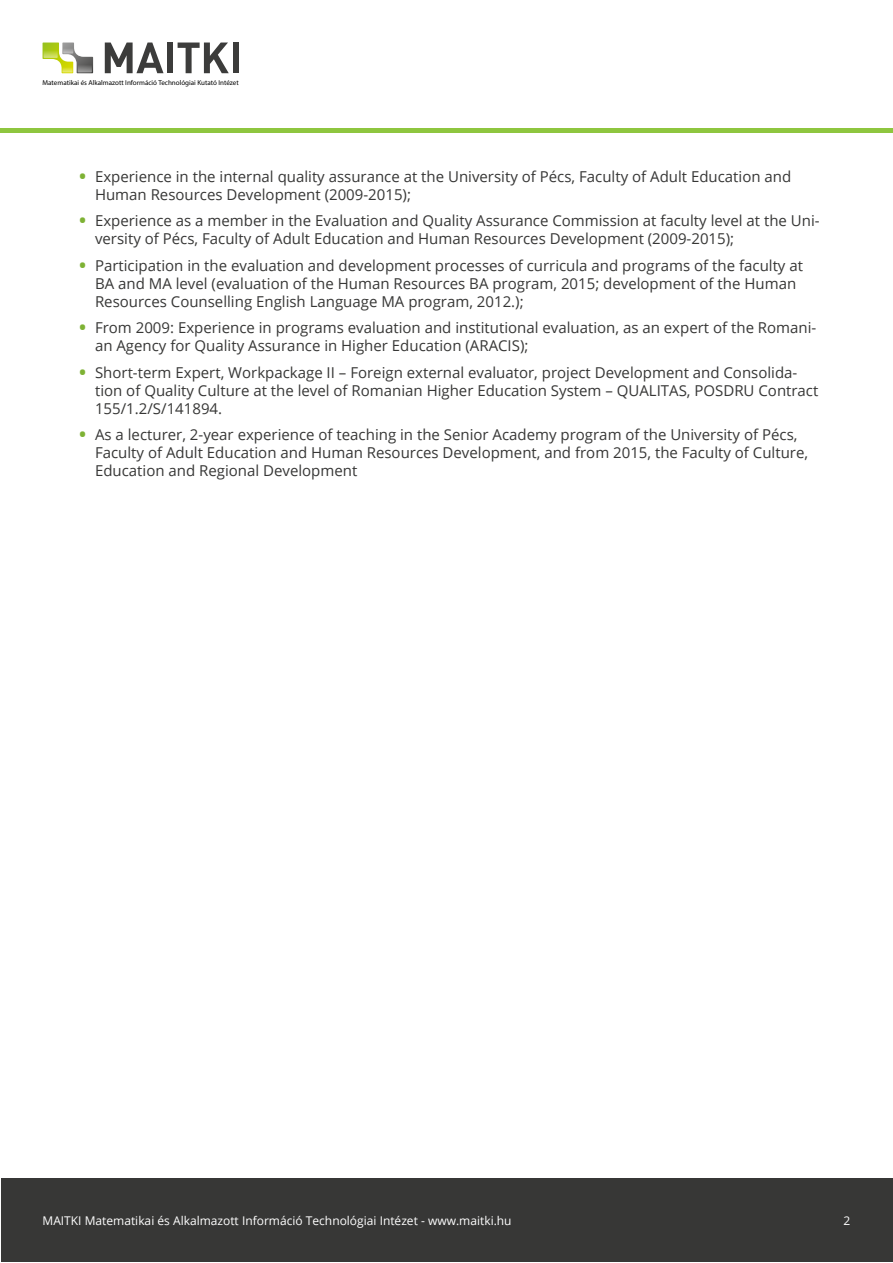
<style>
.page{position:relative;width:893px;height:1263px;background:#fff}
.page>*{position:absolute;margin:0;border:0;box-sizing:border-box;transform-origin:0 0}
.t1{font:15px/18px "Open Sans";color:#373736}
.t2{font:12px "Open Sans";color:#fff}
.t3{font:7.05px "Myriad Pro";color:#000}
.s1{font-size:24px;color:#7eb234}
</style>
<div class="page">
<div style="left:1px;top:1179px;width:891px;height:83px;background:#373736"></div>
<svg style="left:43px;top:43px;width:50px;height:30px"></svg>
<svg style="left:105px;top:43px;width:59px;height:30px"></svg>
<div style="left:167px;top:43px;width:6px;height:30px;background:#3c3c3b"></div>
<svg style="left:178px;top:43px;width:51px;height:30px"></svg>
<div style="left:233px;top:43px;width:6px;height:30px;background:#3c3c3b"></div>
<div style="left:0;top:128px;width:893px;height:5px;background:#8ec63f"></div>
<p class="t3" style="left:43px;top:79px;width:198px">Matematikai és Alkalmazott Információ Technológiai Kutató Intézet</p>
<p class="t1" style="left:95px;top:167px;width:698px;text-indent:-17px"><span class="s1">•</span> Experience in the internal quality assurance at the University of Pécs, Faculty of Adult Education and<br>Human Resources Development (2009-2015);</p>
<p class="t1" style="left:95px;top:211px;width:726px;text-indent:-17px"><span class="s1">•</span> Experience as a member in the Evaluation and Quality Assurance Commission at faculty level at the Uni&shy;versity of Pécs, Faculty of Adult Education and Human Resources Development (2009-2015);</p>
<p class="t1" style="left:95px;top:256px;width:709px;text-indent:-17px"><span class="s1">•</span> Participation in the evaluation and development processes of curricula and programs of the faculty at<br>BA and MA level (evaluation of the Human Resources BA program, 2015; development of the Human<br>Resources Counselling English Language MA program, 2012.);</p>
<p class="t1" style="left:95px;top:318px;width:723px;text-indent:-17px"><span class="s1">•</span> From 2009: Experience in programs evaluation and institutional evaluation, as an expert of the Romani&shy;an Agency for Quality Assurance in Higher Education (ARACIS);</p>
<p class="t1" style="left:95px;top:363px;width:725px;text-indent:-17px"><span class="s1">•</span> Short-term Expert, Workpackage II – Foreign external evaluator, project Development and Consolida&shy;tion of Quality Culture at the level of Romanian Higher Education System – QUALITAS, POSDRU Contract<br>155/1.2/S/141894.</p>
<p class="t1" style="left:95px;top:425px;width:715px;text-indent:-17px"><span class="s1">•</span> As a lecturer, 2-year experience of teaching in the Senior Academy program of the University of Pécs,<br>Faculty of Adult Education and Human Resources Development, and from 2015, the Faculty of Culture,<br>Education and Regional Development</p>
<p class="t2" style="left:43px;top:1212px;width:471px">MAITKI Matematikai és Alkalmazott Információ Technológiai Intézet - www.maitki.hu</p>
<p class="t2" style="left:844px;top:1212px;width:8px">2</p>
</div>
